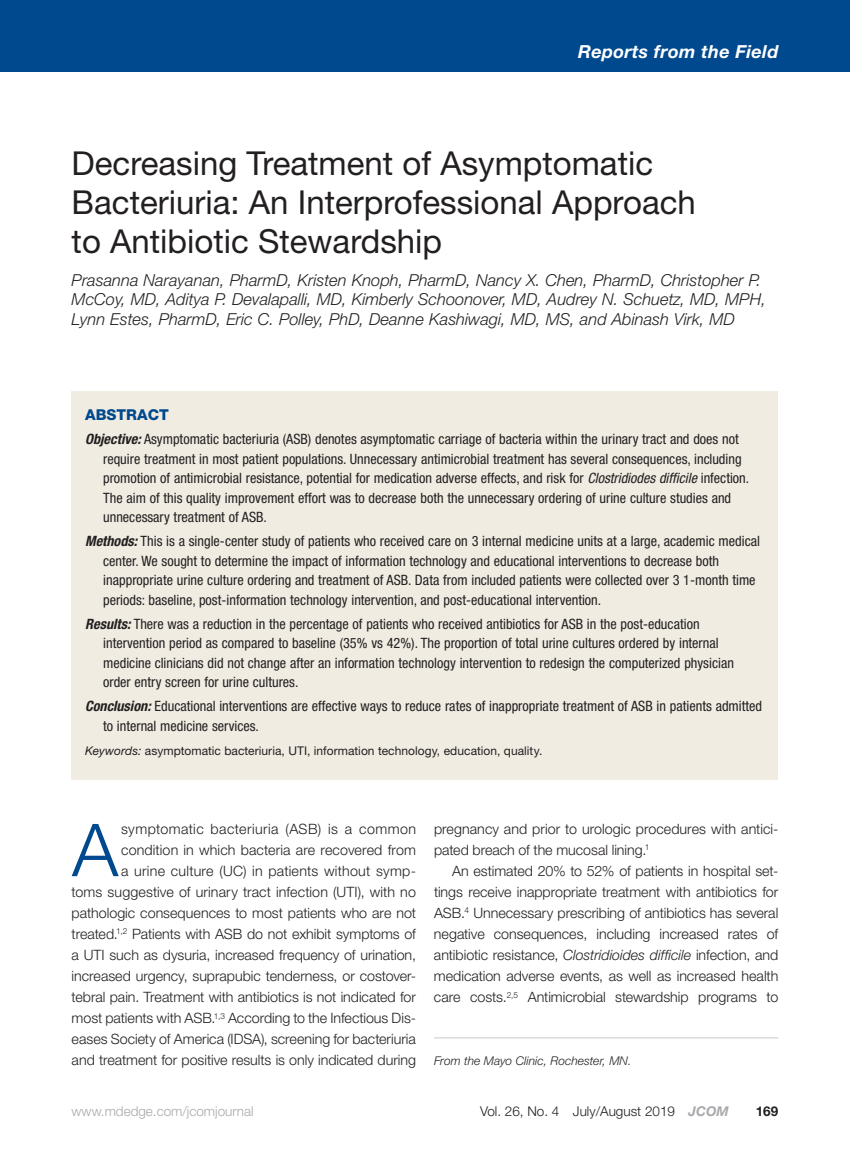
<style>
.page{position:relative;width:850px;height:1161px;background:#fff}
.page>*{position:absolute;margin:0;border:0;box-sizing:border-box;transform-origin:0 0}
.t1{font:300 73.05px "Helvetica Neue LT Std";color:#01498e}
.t2{font:33px/39px "Helvetica Neue LT Std";color:#231f20}
.t3{font:italic 700 18px "Helvetica Neue LT Std";letter-spacing:.02em;color:#fff}
.t4{font:italic 300 16.5px/19.5px "Helvetica Neue LT Std";color:#231f20}
.t5{font:800 15px "Helvetica Neue LT Std";color:#01498e}
.t6{font:condensed 14.25px/19.5px "Helvetica Neue LT Std";color:#231f20}
.t7{font:300 14.25px/21px "Helvetica Neue LT Std";color:#231f20;text-align:right}
.t8{font:300 13.5px "Helvetica Neue LT Std";color:#231f20}
.t9{font:300 13.5px "Helvetica Neue LT Std";color:#a8a9ad}
.t10{font:700 13.5px "Helvetica Neue LT Std";color:#231f20}
.t11{font:12px "Helvetica Neue LT Std";letter-spacing:.005em;color:#231f20}
.t12{font:italic 300 12px "Helvetica Neue LT Std";letter-spacing:.005em;color:#231f20}
.s1{font-weight:700;font-style:italic}
.s2{font-style:italic}
.s3{font-weight:700;font-style:italic;color:#a8a9ad}
</style>
<div class="page">
<div style="left:0;top:0;width:850px;height:72px;background:#01498e"></div>
<div style="left:72px;top:391px;width:706px;height:389px;background:#f1ece2"></div>
<hr style="left:434px;top:1037px;width:344px;height:1px;background:#c9cacc">
<p class="t3" style="left:578px;top:41px;width:202px">Reports from the Field</p>
<h2 class="t2" style="left:72px;top:143px;width:625px">Decreasing Treatment of Asymptomatic<br>Bacteriuria: An Interprofessional Approach to Antibiotic Stewardship</h2>
<p class="t4" style="left:72px;top:270px;width:696px">Prasanna Narayanan, PharmD, Kristen Knoph, PharmD, Nancy X. Chen, PharmD, Christopher P.<br>McCoy, MD, Aditya P. Devalapalli, MD, Kimberly Schoonover, MD, Audrey N. Schuetz, MD, MPH,<br>Lynn Estes, PharmD, Eric C. Polley, PhD, Deanne Kashiwagi, MD, MS, and Abinash Virk, MD</p>
<p class="t5" style="left:85px;top:406px;width:85px">ABSTRACT</p>
<p class="t6" style="left:103px;top:429px;width:648px;text-indent:-18px"><span class="s1">Objective:</span> Asymptomatic bacteriuria (ASB) denotes asymptomatic carriage of bacteria within the urinary tract and does not require treatment in most patient populations. Unnecessary antimicrobial treatment has several consequences, including promotion of antimicrobial resistance, potential for medication adverse effects, and risk for <span class="s2">Clostridiodes difficile</span> infection.<br>The aim of this quality improvement effort was to decrease both the unnecessary ordering of urine culture studies and unnecessary treatment of ASB.</p>
<p class="t6" style="left:103px;top:531px;width:658px;text-indent:-18px"><span class="s1">Methods:</span> This is a single-center study of patients who received care on 3 internal medicine units at a large, academic medical center. We sought to determine the impact of information technology and educational interventions to decrease both inappropriate urine culture ordering and treatment of ASB. Data from included patients were collected over 3 1-month time periods: baseline, post-information technology intervention, and post-educational intervention.</p>
<p class="t6" style="left:103px;top:613px;width:632px;text-indent:-18px"><span class="s1">Results:</span> There was a reduction in the percentage of patients who received antibiotics for ASB in the post-education intervention period as compared to baseline (35% vs 42%). The proportion of total urine cultures ordered by internal medicine clinicians did not change after an information technology intervention to redesign the computerized physician order entry screen for urine cultures.</p>
<p class="t6" style="left:103px;top:696px;width:660px;text-indent:-18px"><span class="s1">Conclusion:</span> Educational interventions are effective ways to reduce rates of inappropriate treatment of ASB in patients admitted to internal medicine services.</p>
<p class="t11" style="left:85px;top:743px;width:459px"><span class="s2">Keywords:</span> asymptomatic bacteriuria, UTI, information technology, education, quality.</p>
<p class="t7" style="left:72px;top:818px;width:346px">symptomatic bacteriuria (ASB) is a common condition in which bacteria are recovered from<br>a urine culture (UC) in patients without symp-<br>toms suggestive of urinary tract infection (UTI), with no pathologic consequences to most patients who are not treated.<sup>1,2</sup> Patients with ASB do not exhibit symptoms of a UTI such as dysuria, increased frequency of urination, increased urgency, suprapubic tenderness, or costover&shy;tebral pain. Treatment with antibiotics is not indicated for most patients with ASB.<sup>1,3</sup> According to the Infectious Dis&shy;eases Society of America (IDSA), screening for bacteriuria and treatment for positive results is only indicated during</p>
<p class="t7" style="left:434px;top:818px;width:346px;text-align:left">pregnancy and prior to urologic procedures with antici&shy;pated breach of the mucosal lining.<sup>1</sup></p>
<h1 class="t1" style="left:72px;top:805px;width:48px">A</h1>
<p class="t7" style="left:434px;top:860px;width:346px;text-align:justify;text-indent:18px">An estimated 20% to 52% of patients in hospital set&shy;tings receive inappropriate treatment with antibiotics for ASB.<sup>4</sup> Unnecessary prescribing of antibiotics has several negative consequences, including increased rates of antibiotic resistance, <span class="s2">Clostridioides difficile</span> infection, and medication adverse events, as well as increased health care costs.<sup>2,5</sup> Antimicrobial stewardship programs to</p>
<p class="t12" style="left:434px;top:1053px;width:199px">From the Mayo Clinic, Rochester, MN.</p>
<p class="t9" style="left:72px;top:1103px;width:184px">www.mdedge.com/jcomjournal</p>
<p class="t8" style="left:480px;top:1103px;width:250px">Vol. 26, No. 4 July/August 2019 <span class="s3">JCOM</span></p>
<p class="t10" style="left:756px;top:1102px;width:24px">169</p>
</div>
